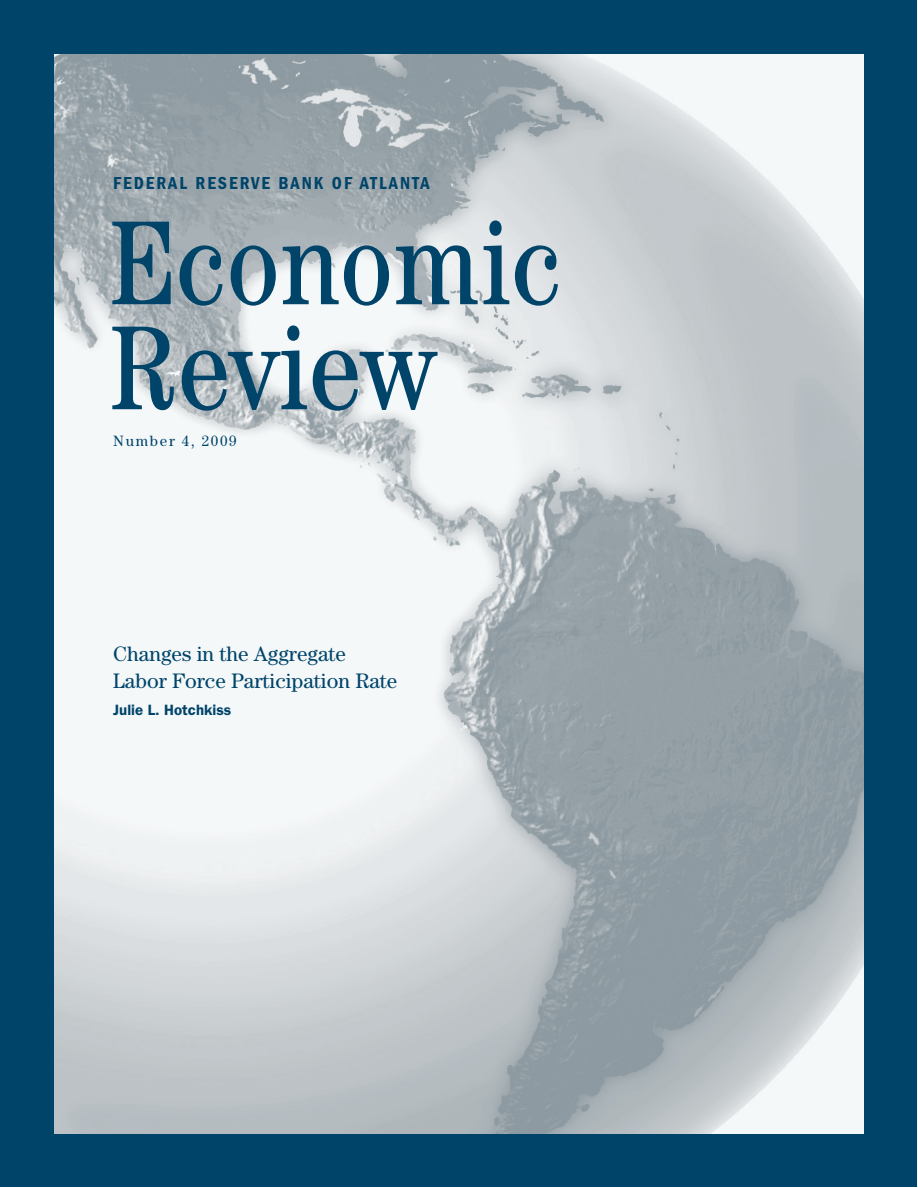
<style>
.page{position:relative;width:918px;height:1188px;background:#fff}
.page>*{position:absolute;margin:0;border:0;box-sizing:border-box;transform-origin:0 0}
.t1{font:condensed 120px "Century";color:#00446a}
.Body_Text{font:21px "Century";color:#00446a}
.t2{font:600 condensed 18px "Franklin Gothic";letter-spacing:.11em;color:#00446a}
.Body_Text-2{font:600 15px "Franklin Gothic";color:#00446a}
.t3{font:15px "Century";letter-spacing:.11em;color:#00446a}
</style>
<div class="page">
<div style="left:1px;top:1px;width:916px;height:1186px;background:#00446a"></div>
<img style="left:54px;top:55px;width:810px;height:1079px">
<p class="t2" style="left:113px;top:173px;width:318px">FEDERAL RESERVE BANK OF ATLANTA</p>
<p class="t1" style="left:109px;top:193px;width:455px">Economic</p>
<p class="t1" style="left:109px;top:298px;width:328px">Review</p>
<p class="t3" style="left:113px;top:432px;width:125px">Number 4, 2009</p>
<p class="Body_Text" style="left:113px;top:642px;width:234px">Changes in the Aggregate</p>
<p class="Body_Text" style="left:113px;top:669px;width:286px">Labor Force Participation Rate</p>
<p class="Body_Text-2" style="left:113px;top:701px;width:120px">Julie L. Hotchkiss</p>
</div>
